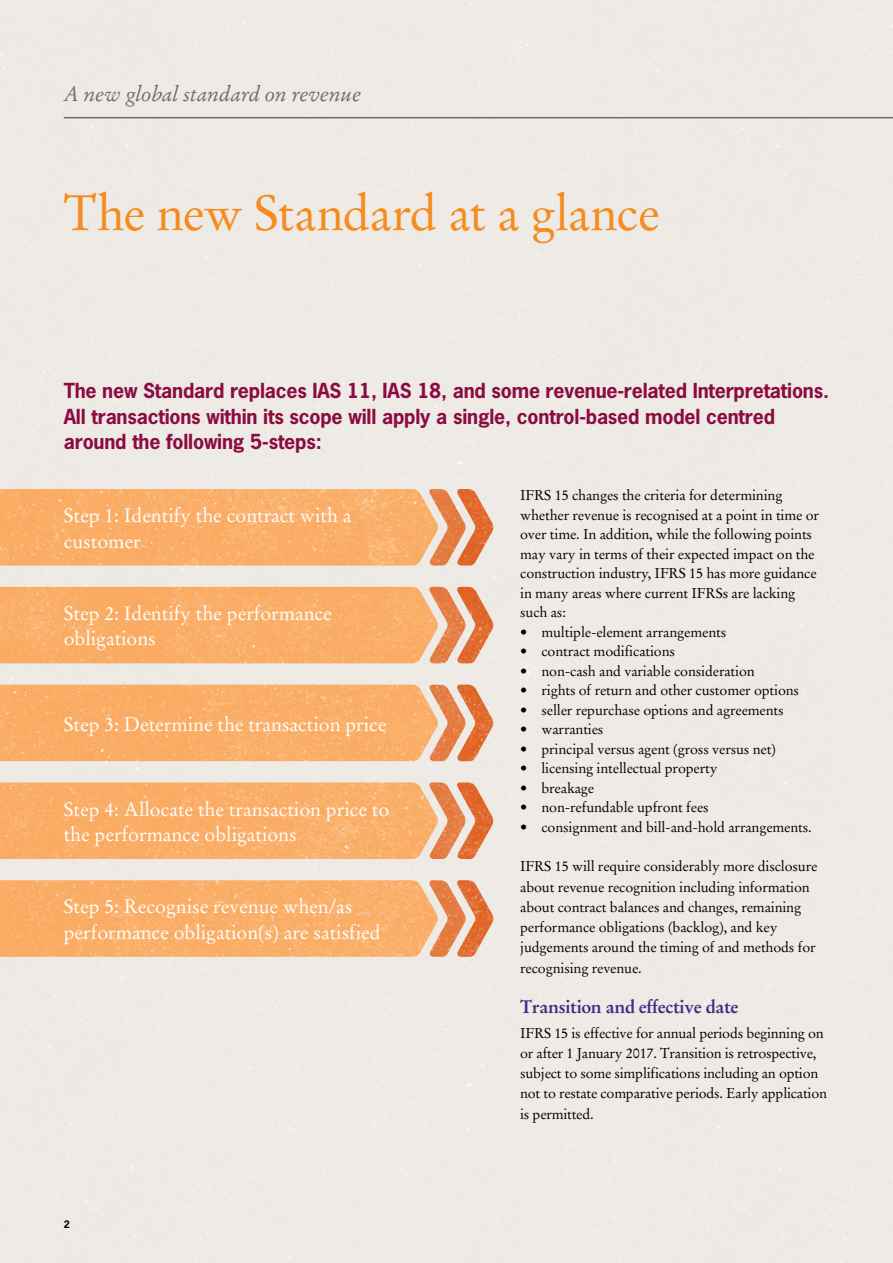
<style>
.page{position:relative;width:893px;height:1263px;background:#fff}
.page>*{position:absolute;margin:0;border:0;box-sizing:border-box;transform-origin:0 0}
.t1{font:49.5px "Stempel Garamond";letter-spacing:-.015em;color:#f68b1f}
.t2{font:italic 21px "Stempel Garamond";letter-spacing:-.01em;color:#696b73}
.t3{font:19.5px/25.5px "Stempel Garamond";color:#fff}
.t4{font:700 19.5px/25.5px "News Gothic";letter-spacing:-.01em;color:#8c0b42}
.t5{font:700 18px "Stempel Garamond";letter-spacing:-.02em;color:#482783}
.t6{font:14.25px/20.2px "Stempel Garamond";letter-spacing:-.01em;color:#000}
.t7{font:700 9.75px "News Gothic";color:#000}
</style>
<div class="page">
<img style="left:0;top:0;width:893px;height:1263px">
<hr style="left:64px;top:117px;width:829px;height:1px;background:#696b73">
<h2 class="t2" style="left:64px;top:81px;width:299px">A new global standard on revenue</h2>
<h1 class="t1" style="left:64px;top:183px;width:597px">The new Standard at a glance</h1>
<h3 class="t4" style="left:64px;top:378px;width:767px">The new Standard replaces IAS 11, IAS 18, and some revenue-related Interpretations.<br>All transactions within its scope will apply a single, control-based model centred around the following 5-steps:</h3>
<h3 class="t3" style="left:64px;top:503px;width:289px">Step 1: Identify the contract with a customer</h3>
<h3 class="t3" style="left:64px;top:601px;width:270px">Step 2: Identify the performance obligations</h3>
<h3 class="t3" style="left:64px;top:711px;width:324px">Step 3: Determine the transaction price</h3>
<h3 class="t3" style="left:64px;top:796px;width:327px">Step 4: Allocate the transaction price to the performance obligations</h3>
<h3 class="t3" style="left:64px;top:894px;width:318px">Step 5: Recognise revenue when/as performance obligation(s) are satisfied</h3>
<p class="t7" style="left:64px;top:1218px;width:8px">2</p>
<p class="t6" style="left:520px;top:486px;width:300px;line-height:19.5px">IFRS 15 changes the criteria for determining whether revenue is recognised at a point in time or over time. In addition, while the following points may vary in terms of their expected impact on the construction industry, IFRS 15 has more guidance in many areas where current IFRSs are lacking such as:</p>
<p class="t6" style="left:520px;top:622px;width:208px">• multiple-element arrangements</p>
<p class="t6" style="left:520px;top:641px;width:156px">• contract modifications</p>
<p class="t6" style="left:520px;top:661px;width:236px">• non-cash and variable consideration</p>
<p class="t6" style="left:520px;top:680px;width:280px">• rights of return and other customer options</p>
<p class="t6" style="left:520px;top:700px;width:265px">• seller repurchase options and agreements</p>
<p class="t6" style="left:520px;top:719px;width:85px">• warranties</p>
<p class="t6" style="left:520px;top:739px;width:257px">• principal versus agent (gross versus net)</p>
<p class="t6" style="left:520px;top:758px;width:199px">• licensing intellectual property</p>
<p class="t6" style="left:520px;top:778px;width:76px">• breakage</p>
<p class="t6" style="left:520px;top:797px;width:190px">• non-refundable upfront fees</p>
<p class="t6" style="left:520px;top:817px;width:293px">• consignment and bill-and-hold arrangements.</p>
<p class="t6" style="left:520px;top:856px;width:299px">IFRS 15 will require considerably more disclosure about revenue recognition including information about contract balances and changes, remaining performance obligations (backlog), and key judgements around the timing of and methods for recognising revenue.</p>
<p class="t5" style="left:520px;top:996px;width:220px">Transition and effective date</p>
<p class="t6" style="left:520px;top:1023px;width:308px">IFRS 15 is effective for annual periods beginning on or after 1 January 2017. Transition is retrospective, subject to some simplifications including an option not to restate comparative periods. Early application is permitted.</p>
</div>
